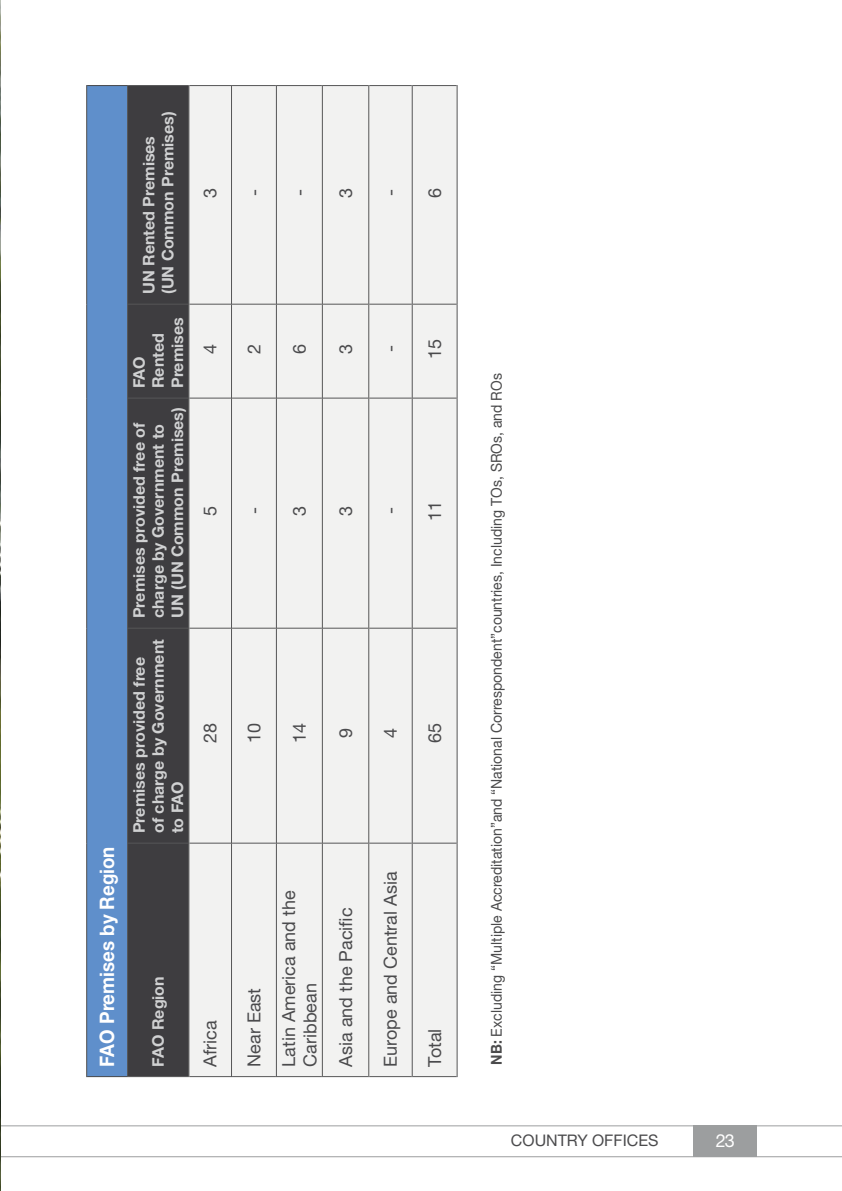
<style>
.page{position:relative;width:842px;height:1191px;background:#fff}
.page>*{position:absolute;margin:0;border:0;box-sizing:border-box;transform-origin:0 0}
.t1{font:700 20px "Helvetica Neue LT Std";color:#fff;scale:.94 1}
.t2{font:18px/21.6px "Helvetica Neue LT Std";color:#4b4b4d}
.t3{font:18px "Helvetica Neue LT Std";color:#fff}
.t4{font:700 16px/19.2px "Helvetica Neue LT Std";color:#d0d1d2}
.t5{font:16px "Helvetica Neue LT Std";color:#4b4b4d}
.t6{font:15px "Helvetica Neue LT Std";color:#4b4b4c;scale:.94 1}
.s1{font-weight:700}
</style>
<div class="page">
<hr style="left:0;top:1125px;width:842px;height:1px;background:#9c9e9f">
<hr style="left:0;top:1156px;width:842px;height:1px;background:#9c9e9f">
<div style="left:694px;top:1125px;width:63px;height:32px;background:#9c9e9f"></div>
<div style="left:87px;top:86px;width:41px;height:990px;background:#5f8fcb"></div>
<div style="left:128px;top:86px;width:60px;height:990px;background:#3e3d40"></div>
<div style="left:189px;top:86px;width:268px;height:990px;background:#f2f2f1"></div>
<hr style="left:86px;top:843px;width:1px;height:234px;background:#4b4b4c">
<hr style="left:87px;top:1076px;width:40px;height:1px;background:#4b4b4c">
<hr style="left:86px;top:628px;width:1px;height:215px;background:#4b4b4c">
<hr style="left:86px;top:398px;width:1px;height:230px;background:#4b4b4c">
<hr style="left:86px;top:304px;width:1px;height:94px;background:#4b4b4c">
<hr style="left:86px;top:85px;width:1px;height:219px;background:#4b4b4c">
<hr style="left:87px;top:85px;width:40px;height:1px;background:#4b4b4c">
<hr style="left:189px;top:1076px;width:42px;height:1px;background:#565657">
<hr style="left:189px;top:842px;width:42px;height:1px;background:#565657">
<hr style="left:189px;top:627px;width:42px;height:1px;background:#565657">
<hr style="left:189px;top:397px;width:42px;height:1px;background:#565657">
<hr style="left:189px;top:304px;width:42px;height:1px;background:#565657">
<hr style="left:189px;top:85px;width:42px;height:1px;background:#565657">
<hr style="left:231px;top:843px;width:1px;height:234px;background:#565657">
<hr style="left:232px;top:1076px;width:44px;height:1px;background:#565657">
<hr style="left:231px;top:628px;width:1px;height:215px;background:#565657">
<hr style="left:232px;top:842px;width:44px;height:1px;background:#565657">
<hr style="left:231px;top:398px;width:1px;height:230px;background:#565657">
<hr style="left:232px;top:627px;width:44px;height:1px;background:#565657">
<hr style="left:231px;top:304px;width:1px;height:94px;background:#565657">
<hr style="left:232px;top:397px;width:44px;height:1px;background:#565657">
<hr style="left:231px;top:85px;width:1px;height:219px;background:#565657">
<hr style="left:232px;top:304px;width:44px;height:1px;background:#565657">
<hr style="left:232px;top:85px;width:44px;height:1px;background:#565657">
<hr style="left:276px;top:843px;width:1px;height:234px;background:#565657">
<hr style="left:277px;top:1076px;width:45px;height:1px;background:#565657">
<hr style="left:276px;top:628px;width:1px;height:215px;background:#565657">
<hr style="left:277px;top:842px;width:45px;height:1px;background:#565657">
<hr style="left:276px;top:398px;width:1px;height:230px;background:#565657">
<hr style="left:277px;top:627px;width:45px;height:1px;background:#565657">
<hr style="left:276px;top:304px;width:1px;height:94px;background:#565657">
<hr style="left:277px;top:397px;width:45px;height:1px;background:#565657">
<hr style="left:276px;top:85px;width:1px;height:219px;background:#565657">
<hr style="left:277px;top:304px;width:45px;height:1px;background:#565657">
<hr style="left:277px;top:85px;width:45px;height:1px;background:#565657">
<hr style="left:322px;top:843px;width:1px;height:234px;background:#565657">
<hr style="left:323px;top:1076px;width:45px;height:1px;background:#565657">
<hr style="left:322px;top:628px;width:1px;height:215px;background:#565657">
<hr style="left:323px;top:842px;width:45px;height:1px;background:#565657">
<hr style="left:322px;top:398px;width:1px;height:230px;background:#565657">
<hr style="left:323px;top:627px;width:45px;height:1px;background:#565657">
<hr style="left:322px;top:304px;width:1px;height:94px;background:#565657">
<hr style="left:323px;top:397px;width:45px;height:1px;background:#565657">
<hr style="left:322px;top:85px;width:1px;height:219px;background:#565657">
<hr style="left:323px;top:304px;width:45px;height:1px;background:#565657">
<hr style="left:323px;top:85px;width:45px;height:1px;background:#565657">
<hr style="left:368px;top:843px;width:1px;height:234px;background:#565657">
<hr style="left:369px;top:1076px;width:43px;height:1px;background:#565657">
<hr style="left:368px;top:628px;width:1px;height:215px;background:#565657">
<hr style="left:369px;top:842px;width:43px;height:1px;background:#565657">
<hr style="left:368px;top:398px;width:1px;height:230px;background:#565657">
<hr style="left:369px;top:627px;width:43px;height:1px;background:#565657">
<hr style="left:368px;top:304px;width:1px;height:94px;background:#565657">
<hr style="left:369px;top:397px;width:43px;height:1px;background:#565657">
<hr style="left:368px;top:85px;width:1px;height:219px;background:#565657">
<hr style="left:369px;top:304px;width:43px;height:1px;background:#565657">
<hr style="left:369px;top:85px;width:43px;height:1px;background:#565657">
<hr style="left:412px;top:843px;width:1px;height:234px;background:#565657">
<hr style="left:413px;top:1076px;width:44px;height:1px;background:#565657">
<hr style="left:412px;top:628px;width:1px;height:215px;background:#565657">
<hr style="left:413px;top:842px;width:44px;height:1px;background:#565657">
<hr style="left:412px;top:398px;width:1px;height:230px;background:#565657">
<hr style="left:413px;top:627px;width:44px;height:1px;background:#565657">
<hr style="left:412px;top:304px;width:1px;height:94px;background:#565657">
<hr style="left:413px;top:397px;width:44px;height:1px;background:#565657">
<hr style="left:412px;top:85px;width:1px;height:219px;background:#565657">
<hr style="left:413px;top:304px;width:44px;height:1px;background:#565657">
<hr style="left:413px;top:85px;width:44px;height:1px;background:#565657">
<hr style="left:457px;top:843px;width:1px;height:234px;background:#565657">
<hr style="left:457px;top:628px;width:1px;height:215px;background:#565657">
<hr style="left:457px;top:398px;width:1px;height:230px;background:#565657">
<hr style="left:457px;top:304px;width:1px;height:94px;background:#565657">
<hr style="left:457px;top:85px;width:1px;height:219px;background:#565657">
<hr style="left:128px;top:1076px;width:60px;height:1px;background:#565657">
<hr style="left:127px;top:843px;width:1px;height:234px;background:#565657">
<hr style="left:127px;top:628px;width:1px;height:215px;background:#565657">
<hr style="left:127px;top:398px;width:1px;height:230px;background:#565657">
<hr style="left:127px;top:304px;width:1px;height:94px;background:#565657">
<hr style="left:127px;top:85px;width:1px;height:219px;background:#565657">
<hr style="left:128px;top:842px;width:60px;height:1px;background:#565657">
<hr style="left:128px;top:627px;width:60px;height:1px;background:#565657">
<hr style="left:128px;top:397px;width:60px;height:1px;background:#565657">
<hr style="left:128px;top:304px;width:60px;height:1px;background:#565657">
<hr style="left:128px;top:85px;width:60px;height:1px;background:#565657">
<hr style="left:188px;top:843px;width:1px;height:234px;background:#565657">
<hr style="left:188px;top:628px;width:1px;height:215px;background:#565657">
<hr style="left:188px;top:398px;width:1px;height:230px;background:#565657">
<hr style="left:188px;top:304px;width:1px;height:94px;background:#565657">
<hr style="left:188px;top:85px;width:1px;height:219px;background:#565657">
<img style="left:0;top:0;width:1px;height:1191px">
<p class="t1" style="left:95px;top:1066px;width:236px;rotate:-90deg">FAO Premises by Region</p>
<p class="t4" style="left:139px;top:294px;width:184px;rotate:-90deg">UN Rented Premises (UN Common Premises)</p>
<p class="t4" style="left:129px;top:388px;width:72px;rotate:-90deg">FAO<br>Rented<br>Premises</p>
<p class="t4" style="left:129px;top:618px;width:213px;rotate:-90deg">Premises provided free of charge by Government to<br>UN (UN Common Premises)</p>
<p class="t4" style="left:129px;top:833px;width:195px;rotate:-90deg">Premises provided free of charge by Government to FAO</p>
<p class="t4" style="left:148px;top:1066px;width:92px;rotate:-90deg">FAO Region</p>
<p class="t2" style="left:199px;top:198px;width:12px;rotate:-90deg">3</p>
<p class="t2" style="left:199px;top:354px;width:12px;rotate:-90deg">4</p>
<p class="t2" style="left:199px;top:516px;width:12px;rotate:-90deg">5</p>
<p class="t2" style="left:199px;top:743px;width:22px;rotate:-90deg">28</p>
<p class="t2" style="left:199px;top:1066px;width:48px;rotate:-90deg">Africa</p>
<p class="t2" style="left:243px;top:196px;width:9px;rotate:-90deg">-</p>
<p class="t2" style="left:288px;top:196px;width:9px;rotate:-90deg">-</p>
<p class="t2" style="left:335px;top:197px;width:12px;rotate:-90deg">3</p>
<p class="t2" style="left:243px;top:354px;width:12px;rotate:-90deg">2</p>
<p class="t2" style="left:288px;top:354px;width:12px;rotate:-90deg">6</p>
<p class="t2" style="left:335px;top:354px;width:12px;rotate:-90deg">3</p>
<p class="t2" style="left:243px;top:514px;width:9px;rotate:-90deg">-</p>
<p class="t2" style="left:288px;top:516px;width:12px;rotate:-90deg">3</p>
<p class="t2" style="left:335px;top:516px;width:12px;rotate:-90deg">3</p>
<p class="t2" style="left:243px;top:743px;width:22px;rotate:-90deg">10</p>
<p class="t2" style="left:288px;top:743px;width:22px;rotate:-90deg">14</p>
<p class="t2" style="left:335px;top:738px;width:12px;rotate:-90deg">9</p>
<p class="t2" style="left:243px;top:1066px;width:80px;rotate:-90deg">Near East</p>
<p class="t2" style="left:278px;top:1066px;width:178px;rotate:-90deg">Latin America and the<br>Caribbean</p>
<p class="t2" style="left:335px;top:1066px;width:161px;rotate:-90deg">Asia and the Pacific</p>
<p class="t2" style="left:379px;top:196px;width:9px;rotate:-90deg">-</p>
<p class="t2" style="left:424px;top:197px;width:12px;rotate:-90deg">6</p>
<p class="t2" style="left:379px;top:352px;width:9px;rotate:-90deg">-</p>
<p class="t2" style="left:424px;top:359px;width:22px;rotate:-90deg">15</p>
<p class="t2" style="left:379px;top:514px;width:9px;rotate:-90deg">-</p>
<p class="t2" style="left:424px;top:521px;width:22px;rotate:-90deg">11</p>
<p class="t2" style="left:379px;top:738px;width:12px;rotate:-90deg">4</p>
<p class="t2" style="left:424px;top:743px;width:22px;rotate:-90deg">65</p>
<p class="t2" style="left:379px;top:1066px;width:197px;rotate:-90deg">Europe and Central Asia</p>
<p class="t2" style="left:424px;top:1066px;width:39px;rotate:-90deg">Total</p>
<p class="t6" style="left:488px;top:1064px;width:737px;rotate:-90deg"><span class="s1">NB:</span> Excluding “Multiple Accreditation”and “National Correspondent”countries, Including TOs, SROs, and ROs</p>
<p class="t5" style="left:511px;top:1130px;width:149px">COUNTRY OFFICES</p>
<p class="t3" style="left:716px;top:1129px;width:21px">23</p>
</div>
